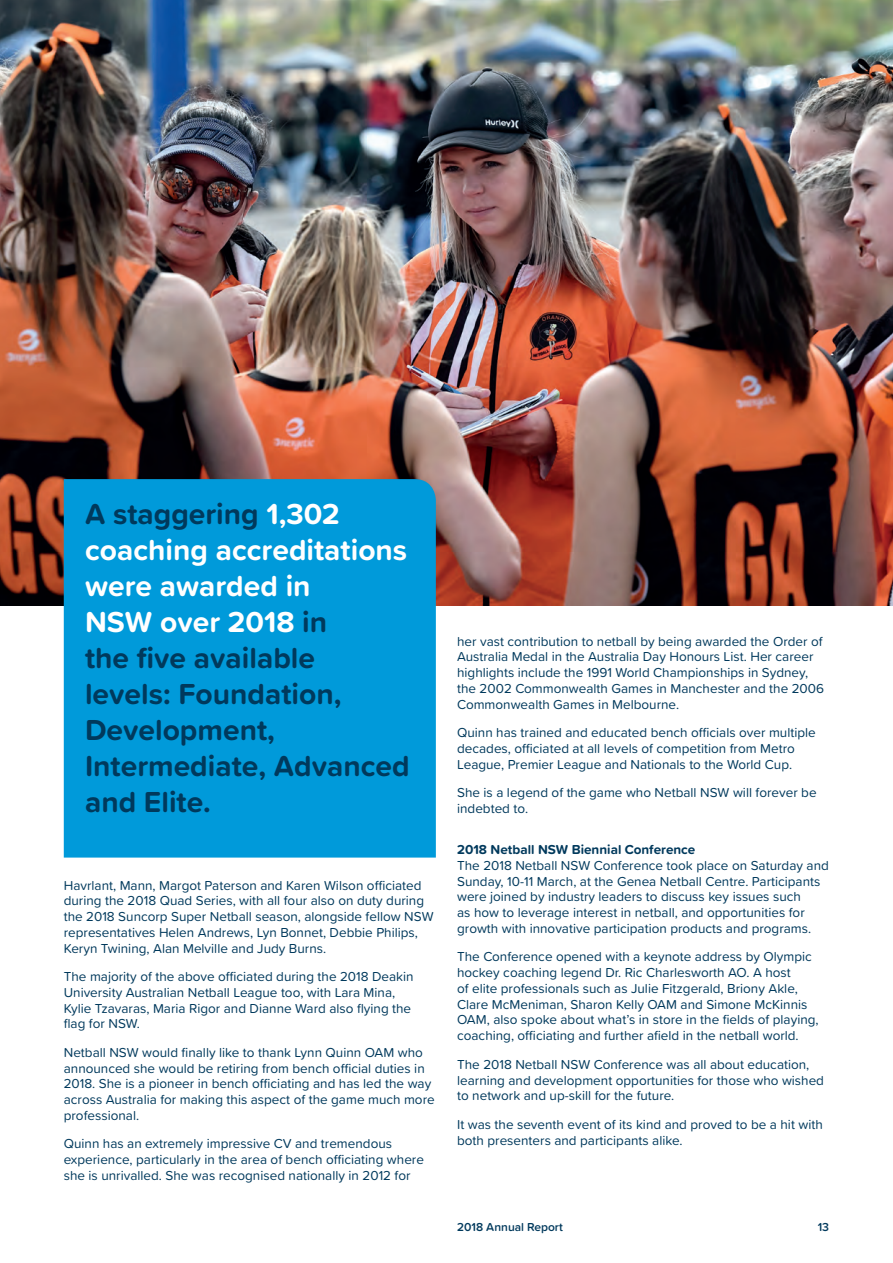
<style>
.page{position:relative;width:893px;height:1263px;background:#fff}
.page>*{position:absolute;margin:0;border:0;box-sizing:border-box;transform-origin:0 0}
.t1{font:700 30px/36px "Proxima Soft";color:#00395c}
.t2{font:13.5px/15.8px "Proxima Soft";color:#00395c}
.t3{font:700 13.5px "Proxima Soft";color:#00395c}
.t4{font:600 12px "Proxima Soft";color:#00395c}
.s1{color:#fff}
</style>
<div class="page">
<img style="left:0;top:0;width:893px;height:605px">
<div style="left:64px;top:479px;width:372px;height:378px;background:#009ada"></div>
<h1 class="t1" style="left:85px;top:495px;width:326px">A staggering <span class="s1">1,302 coaching accreditations were awarded in<br>NSW over 2018</span> in<br>the five available<br>levels: Foundation,<br>Development,<br>Intermediate, Advanced and Elite.</h1>
<p class="t2" style="left:64px;top:876px;width:371px">Havrlant, Mann, Margot Paterson and Karen Wilson officiated during the 2018 Quad Series, with all four also on duty during the 2018 Suncorp Super Netball season, alongside fellow NSW representatives Helen Andrews, Lyn Bonnet, Debbie Philips, Keryn Twining, Alan Melville and Judy Burns.</p>
<p class="t2" style="left:64px;top:968px;width:351px">The majority of the above officiated during the 2018 Deakin University Australian Netball League too, with Lara Mina, Kylie Tzavaras, Maria Rigor and Dianne Ward also flying the flag for NSW.</p>
<p class="t2" style="left:64px;top:1044px;width:372px">Netball NSW would finally like to thank Lynn Quinn OAM who announced she would be retiring from bench official duties in 2018. She is a pioneer in bench officiating and has led the way across Australia for making this aspect of the game much more professional.</p>
<p class="t2" style="left:64px;top:1135px;width:362px">Quinn has an extremely impressive CV and tremendous experience, particularly in the area of bench officiating where she is unrivalled. She was recognised nationally in 2012 for</p>
<p class="t2" style="left:457px;top:632px;width:368px">her vast contribution to netball by being awarded the Order of Australia Medal in the Australia Day Honours List. Her career highlights include the 1991 World Championships in Sydney, the 2002 Commonwealth Games in Manchester and the 2006<br>Commonwealth Games in Melbourne.</p>
<p class="t2" style="left:457px;top:724px;width:360px">Quinn has trained and educated bench officials over multiple decades, officiated at all levels of competition from Metro<br>League, Premier League and Nationals to the World Cup.</p>
<p class="t2" style="left:457px;top:784px;width:361px">She is a legend of the game who Netball NSW will forever be indebted to.</p>
<p class="t3" style="left:457px;top:839px;width:240px">2018 Netball NSW Biennial Conference</p>
<p class="t2" style="left:457px;top:857px;width:373px">The 2018 Netball NSW Conference took place on Saturday and Sunday, 10-11 March, at the Genea Netball Centre. Participants were joined by industry leaders to discuss key issues such<br>as how to leverage interest in netball, and opportunities for growth with innovative participation products and programs.</p>
<p class="t2" style="left:457px;top:948px;width:363px">The Conference opened with a keynote address by Olympic hockey coaching legend Dr. Ric Charlesworth AO. A host<br>of elite professionals such as Julie Fitzgerald, Briony Akle, Clare McMeniman, Sharon Kelly OAM and Simone McKinnis OAM, also spoke about what’s in store in the fields of playing, coaching, officiating and further afield in the netball world.</p>
<p class="t2" style="left:457px;top:1056px;width:368px">The 2018 Netball NSW Conference was all about education, learning and development opportunities for those who wished to network and up-skill for the future.</p>
<p class="t2" style="left:457px;top:1116px;width:367px">It was the seventh event of its kind and proved to be a hit with both presenters and participants alike.</p>
<p class="t4" style="left:457px;top:1218px;width:107px">2018 Annual Report</p>
<p class="t4" style="left:818px;top:1218px;width:13px">13</p>
</div>
